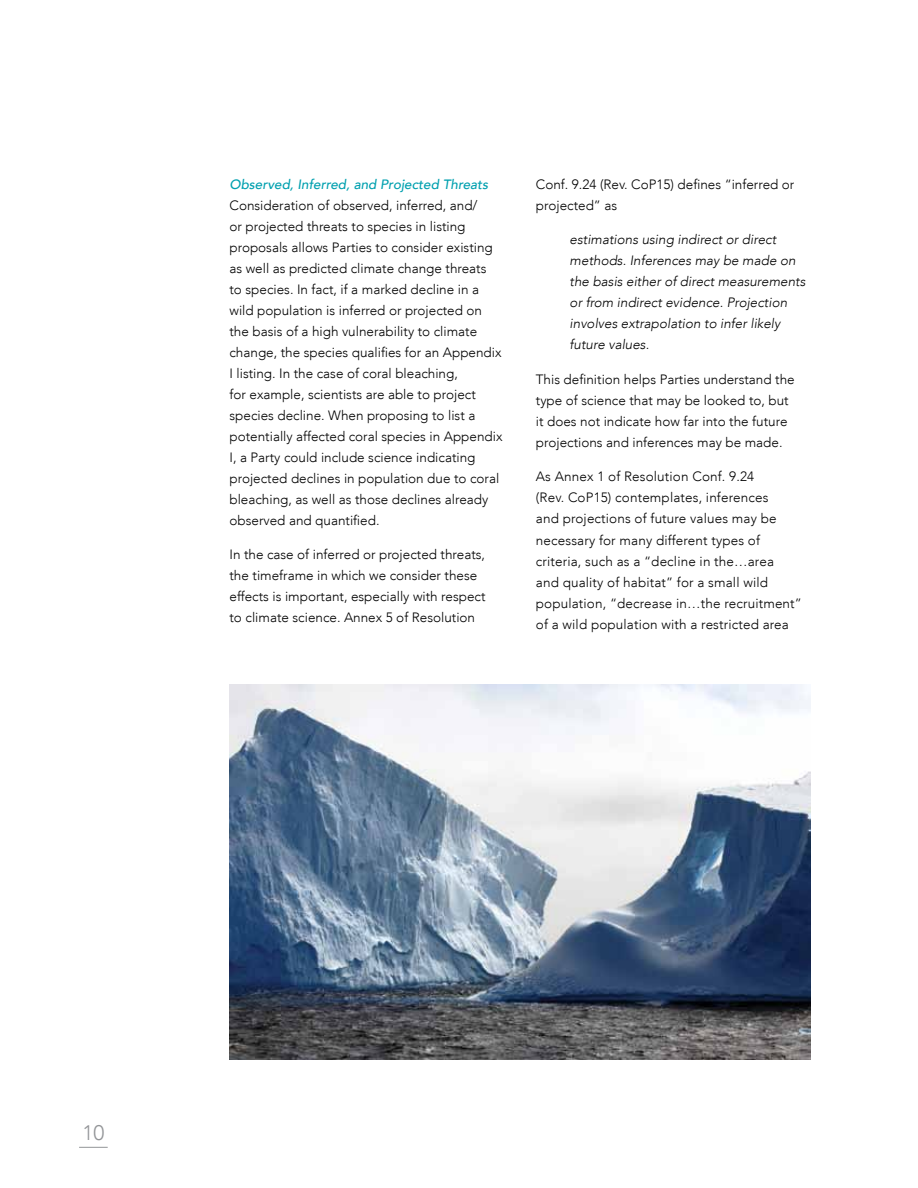
<style>
.page{position:relative;width:918px;height:1188px;background:#fff}
.page>*{position:absolute;margin:0;border:0;box-sizing:border-box;transform-origin:0 0}
.t1{font:300 21px "Avenir LT";color:#939598}
.t2{font:300 13.5px/21px "Avenir LT";color:#000}
.t3{font:italic 300 13.5px/21px "Avenir LT";color:#000}
.t4{font:italic 500 13.5px "Avenir LT";color:#00a0af}
</style>
<div class="page">
<img style="left:230px;top:685px;width:581px;height:375px">
<svg style="left:79px;top:1147px;width:29px;height:1px"></svg>
<p class="t4" style="left:230px;top:176px;width:260px">Observed, Inferred, and Projected Threats</p>
<p class="t2" style="left:230px;top:195px;width:275px">Consideration of observed, inferred, and/<br>or projected threats to species in listing proposals allows Parties to consider existing as well as predicted climate change threats<br>to species. In fact, if a marked decline in a wild population is inferred or projected on the basis of a high vulnerability to climate change, the species qualifies for an Appendix I listing. In the case of coral bleaching,<br>for example, scientists are able to project species decline. When proposing to list a potentially affected coral species in Appendix I, a Party could include science indicating projected declines in population due to coral bleaching, as well as those declines already observed and quantified.</p>
<p class="t2" style="left:230px;top:544px;width:258px">In the case of inferred or projected threats, the timeframe in which we consider these effects is important, especially with respect to climate science. Annex 5 of Resolution</p>
<p class="t2" style="left:536px;top:174px;width:260px">Conf. 9.24 (Rev. CoP15) defines “inferred or projected” as</p>
<p class="t3" style="left:570px;top:229px;width:237px">estimations using indirect or direct methods. Inferences may be made on the basis either of direct measurements or from indirect evidence. Projection involves extrapolation to infer likely future values.</p>
<p class="t2" style="left:536px;top:369px;width:260px">This definition helps Parties understand the type of science that may be looked to, but it does not indicate how far into the future projections and inferences may be made.</p>
<p class="t2" style="left:536px;top:466px;width:268px">As Annex 1 of Resolution Conf. 9.24<br>(Rev. CoP15) contemplates, inferences<br>and projections of future values may be necessary for many different types of criteria, such as a “decline in the…area<br>and quality of habitat” for a small wild population, “decrease in…the recruitment” of a wild population with a restricted area</p>
<h1 class="t1" style="left:82px;top:1120px;width:23px">10</h1>
</div>
